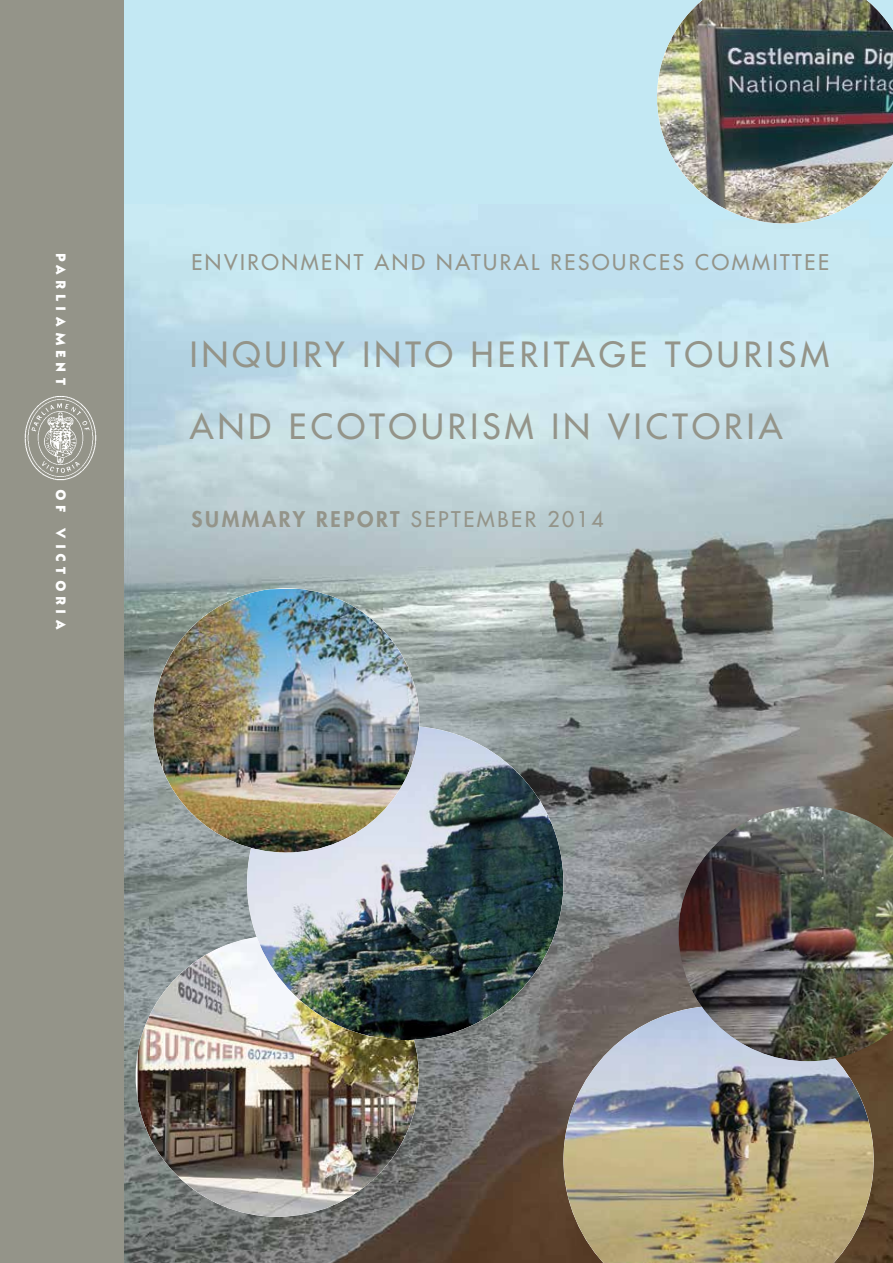
<style>
.page{position:relative;width:893px;height:1263px;background:#c3e8f3}
.page>*{position:absolute;margin:0;border:0;box-sizing:border-box;transform-origin:0 0}
.t1{font:33.9px/72px "Futura";letter-spacing:.12em;color:#949489}
.t2{font:21px "Futura";letter-spacing:.12em;color:#949489}
.t3{font:800 21px "Futura";letter-spacing:.12em;color:#949489}
.t4{font:13.2px "Grizzly";letter-spacing:.34em;color:#fff}
.s1{font-weight:400}
</style>
<div class="page">
<img style="left:124px;top:238px;width:769px;height:1025px">
<img style="left:137px;top:935px;width:282px;height:282px">
<img style="left:563px;top:1006px;width:311px;height:257px">
<img style="left:247px;top:726px;width:316px;height:314px">
<img style="left:657px;top:0;width:236px;height:224px">
<img style="left:153px;top:589px;width:266px;height:263px">
<img style="left:678px;top:806px;width:215px;height:255px">
<div style="left:0;top:0;width:124px;height:1263px;background:#949489"></div>
<img style="left:24px;top:396px;width:73px;height:85px">
<p class="t4" style="left:69px;top:252px;width:134px;rotate:90deg">PARLIAMENT</p>
<p class="t4" style="left:69px;top:489px;width:143px;rotate:90deg">OF VICTORIA</p>
<p class="t2" style="left:191px;top:248px;width:639px">ENVIRONMENT AND NATURAL RESOURCES COMMITTEE</p>
<p class="t1" style="left:190px;top:318px;width:641px">INQUIRY INTO HERITAGE TOURISM<br>AND ECOTOURISM IN VICTORIA</p>
<p class="t3" style="left:192px;top:505px;width:414px">SUMMARY REPORT <span class="s1">SEPTEMBER 2014</span></p>
</div>
